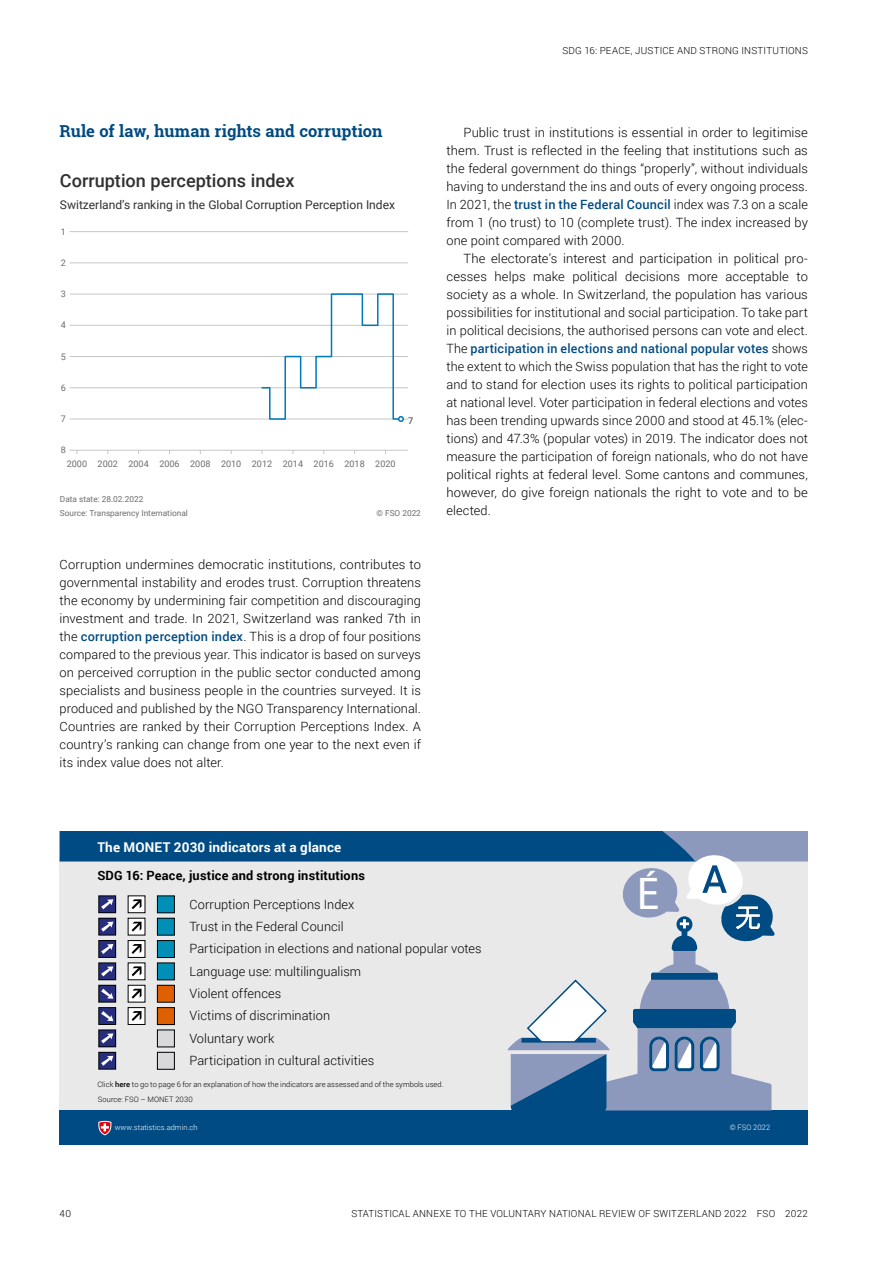
<style>
.page{position:relative;width:893px;height:1263px;background:#fff}
.page>*{position:absolute;margin:0;border:0;box-sizing:border-box;transform-origin:0 0}
.t1{font:46.2px "Myriad Pro";color:#fff}
.t2{font:500 18.15px "Roboto";color:#303030}
.Untertitel_1_farbig{font:700 16.5px "Roboto Slab";letter-spacing:-.005em;color:#004b83}
.t3{font:700 13.5px "Roboto";letter-spacing:.015em;color:#fff}
.Grundtext_Einzug_E{font:300 12.75px/18px "Roboto";letter-spacing:.005em;color:#000;text-align:justify}
.Grundtext_E{font:300 12.75px/18px "Roboto";letter-spacing:.005em;color:#000;text-align:justify}
.t4{font:700 12.75px "Roboto";letter-spacing:.015em;color:#000}
.t5{font:12px "Roboto";color:#303030}
.t6{font:300 9.75px "Roboto";letter-spacing:.025em;color:#000}
.t7{font:9px "Roboto";color:#6d6d6d}
.t8{font:9px "Roboto";color:#303030}
.t9{font:8.25px/13.5px "Roboto";color:#6d6d6d}
.t10{font:300 7.5px "Roboto";letter-spacing:.01em;color:#000}
.t11{font:300 7.5px "Roboto";letter-spacing:.01em;color:#fff}
.s1{font-weight:500;color:#004b83}
.s2{font-weight:500}
</style>
<div class="page">
<div style="left:60px;top:1110px;width:748px;height:35px;background:#004b83"></div>
<svg style="left:98px;top:1121px;width:14px;height:14px"></svg>
<svg style="left:60px;top:831px;width:748px;height:280px;background:#bcc8d3"></svg>
<hr style="left:70px;top:450px;width:338px;height:1px;background:#c6c6c6">
<hr style="left:70px;top:419px;width:338px;height:1px;background:#c6c6c6">
<hr style="left:70px;top:387px;width:338px;height:1px;background:#c6c6c6">
<hr style="left:70px;top:356px;width:338px;height:1px;background:#c6c6c6">
<hr style="left:70px;top:325px;width:338px;height:1px;background:#c6c6c6">
<hr style="left:70px;top:294px;width:338px;height:1px;background:#c6c6c6">
<hr style="left:70px;top:262px;width:338px;height:1px;background:#c6c6c6">
<hr style="left:70px;top:231px;width:338px;height:1px;background:#c6c6c6">
<svg style="left:261px;top:293px;width:143px;height:129px"></svg>
<p class="t6" style="left:562px;top:43px;width:119px">SDG 16: Peace, justice ands</p>
<p class="t6" style="left:706px;top:43px;width:12px">trong-ins</p>
<p class="t6" style="left:757px;top:43px;width:35px">titutions</p>
<h3 class="Untertitel_1_farbig" style="left:60px;top:120px;width:325px">Rule of law, human rights and corruption</h3>
<p class="t2" style="left:60px;top:168px;width:236px">Corruption perceptions index</p>
<p class="t5" style="left:60px;top:196px;width:337px">Switzerland’s ranking in the Global Corruption Perception Index</p>
<p class="t7" style="left:61px;top:225px;width:7px">1</p>
<p class="t7" style="left:61px;top:256px;width:7px">2</p>
<p class="t7" style="left:61px;top:288px;width:7px">3</p>
<p class="t7" style="left:61px;top:319px;width:7px">4</p>
<p class="t7" style="left:61px;top:350px;width:7px">5</p>
<p class="t7" style="left:61px;top:381px;width:7px">6</p>
<p class="t7" style="left:61px;top:412px;width:7px">7</p>
<p class="t7" style="left:61px;top:444px;width:7px">8</p>
<p class="t7" style="left:67px;top:457px;width:330px">2000 2002 2004 2006 2008 2010 2012 2014 2016 2018 2020</p>
<p class="t8" style="left:408px;top:414px;width:7px">7</p>
<p class="t9" style="left:60px;top:492px;width:129px">Data state: 28.02.2022<br>Source: Transparency International</p>
<p class="t9" style="left:376px;top:506px;width:46px">© FSO 2022</p>
<p class="Grundtext_E" style="left:60px;top:555px;width:363px">Corruption undermines democratic institutions, contributes to governmental instability and erodes trust. Corruption threatens the economy by undermining fair competition and discouraging investment and trade. In 2021, Switzerland was ranked 7th in the <span class="s1">corruption perception index</span>. This is a drop of four positions compared to the previous year. This indicator is based on surveys on perceived corruption in the public sector conducted among specialists and business people in the countries surveyed. It is produced and published by the NGO Transparency International.<br>Countries are ranked by their Corruption Perceptions Index. A country’s ranking can change from one year to the next even if its index value does not alter.</p>
<p class="Grundtext_Einzug_E" style="left:446px;top:123px;width:363px;text-indent:17px">Public trust in institutions is essential in order to legitimise them. Trust is reflected in the feeling that institutions such as the federal government do things “properly”, without individuals having to understand the ins and outs of every ongoing process.<br>In 2021, the <span class="s1">trust in the Federal Council</span> index was 7.3 on a scale from 1 (no trust) to 10 (complete trust). The index increased by one point compared with 2000.</p>
<p class="Grundtext_Einzug_E" style="left:446px;top:249px;width:363px;text-indent:17px">The electorate’s interest and participation in political pro&shy;cesses helps make political decisions more acceptable to society as a whole. In Switzerland, the population has various possibilities for institutional and social participation. To take part in political decisions, the authorised persons can vote and elect.<br>The <span class="s1">participation in elections and national popular votes</span> shows the extent to which the Swiss population that has the right to vote and to stand for election uses its rights to political participation at national level. Voter participation in federal elections and votes has been trending upwards since 2000 and stood at 45.1% (elec&shy;tions) and 47.3% (popular votes) in 2019. The indicator does not measure the participation of foreign nationals, who do not have political rights at federal level. Some cantons and communes, however, do give foreign nationals the right to vote and to be elected.</p>
<p class="t3" style="left:97px;top:838px;width:245px">The MONET 2030 indicators at a glance</p>
<p class="t4" style="left:97px;top:867px;width:269px">SDG 16: Peace, justice and strong institutions</p>
<p class="Grundtext_Einzug_E" style="left:189px;top:895px;width:167px">Corruption Perceptions Index</p>
<p class="t1" style="left:637px;top:865px;width:24px">É</p>
<p class="Grundtext_Einzug_E" style="left:189px;top:915px;width:294px;line-height:22.4px;text-align:left">Trust in the Federal Council<br>Participation in elections and national popular votes<br>Language use: multilingualism<br>Violent offences<br>Victims of discrimination</p>
<p class="Grundtext_Einzug_E" style="left:189px;top:1051px;width:186px">Participation in cultural activities</p>
<p class="Grundtext_Einzug_E" style="left:189px;top:1029px;width:87px">Voluntary work</p>
<p class="t10" style="left:97px;top:1079px;width:348px">Click <span class="s2">here</span> to go to page 6 for an explanation of how the indicators are assessed and of the symbols used.</p>
<p class="t10" style="left:98px;top:1094px;width:96px">Source: FSO – MONET 2030</p>
<p class="t11" style="left:115px;top:1122px;width:84px">www.statistics.admin.ch</p>
<p class="t11" style="left:730px;top:1122px;width:42px">© FSO 2022</p>
<p class="t6" style="left:60px;top:1207px;width:13px">40</p>
<p class="t6" style="left:351px;top:1207px;width:458px">STATISTICAL ANNEXE TO THE VOLUNTARY NATIONAL REVIEW OF SWITZERLAND 2022 FSO 2022</p>
</div>
